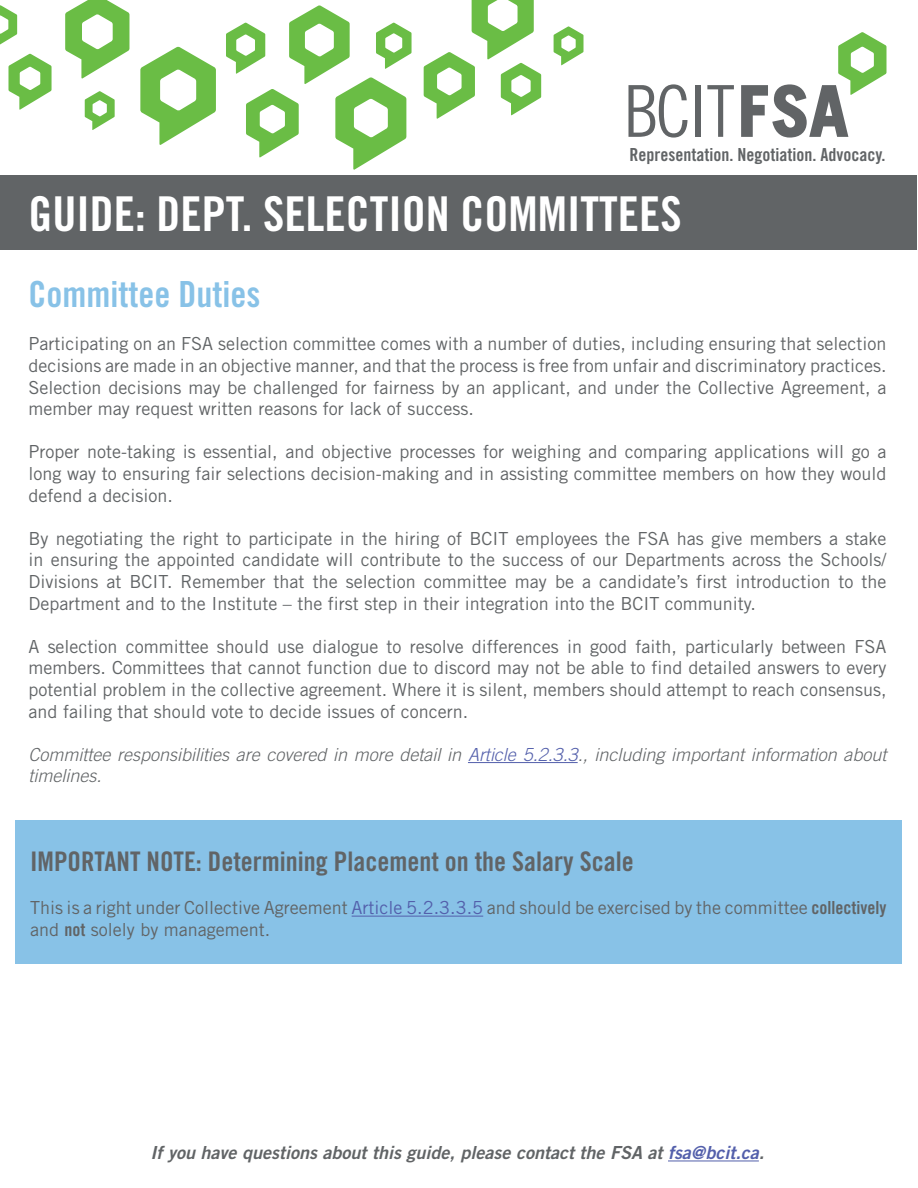
<style>
.page{position:relative;width:918px;height:1188px;background:#fff}
.page>*{position:absolute;margin:0;border:0;box-sizing:border-box;transform-origin:0 0}
.t1{font:48px "Trade Gothic Bold Cond Twenty";color:#fff}
.t2{font:36px "Trade Gothic Bold Cond Twenty";color:#88c2e7}
.t3{font:27px "Trade Gothic Bold Cond Twenty";color:#616466}
.t4{font:18px/21.6px "Trade Gothic";color:#616466;text-align:justify}
.t5{font:italic 300 18px/21.6px "Trade Gothic LT Std";color:#616466}
.t6{font:18px "Trade Gothic LT Std Bd 2 Obl";color:#616466}
.t7{font:18px "Trade Gothic Bold Cond Twenty";color:#616466}
.s1{color:#535fab}
.s2{font-family:"Trade Gothic Bold Cond Twenty"}
</style>
<div class="page">
<svg style="left:65px;top:0;width:64px;height:79px"></svg>
<svg style="left:140px;top:47px;width:76px;height:98px"></svg>
<svg style="left:85px;top:91px;width:30px;height:39px"></svg>
<svg style="left:226px;top:5px;width:186px;height:165px"></svg>
<svg style="left:424px;top:0;width:117px;height:119px"></svg>
<svg style="left:554px;top:26px;width:30px;height:39px"></svg>
<svg style="left:0;top:5px;width:52px;height:105px"></svg>
<svg style="left:741px;top:32px;width:146px;height:106px"></svg>
<div style="left:695px;top:85px;width:6px;height:52px;background:#616466"></div>
<svg style="left:707px;top:85px;width:27px;height:52px"></svg>
<svg style="left:628px;top:84px;width:59px;height:54px"></svg>
<div style="left:0;top:175px;width:916px;height:75px;background:#616466"></div>
<hr style="left:668px;top:1161px;width:91px;height:1px;background:#535fab">
<hr style="left:468px;top:762px;width:110px;height:1px;background:#535fab">
<div style="left:15px;top:820px;width:887px;height:144px;background:#88c2e7"></div>
<hr style="left:352px;top:916px;width:131px;height:1px;background:#535fab">
<p class="t7" style="left:630px;top:143px;width:257px">Representation. Negotiation. Advocacy.</p>
<h1 class="t1" style="left:28px;top:184px;width:655px">GUIDE: DEPT. SELECTION COMMITTEES</h1>
<h2 class="t2" style="left:28px;top:272px;width:233px">Committee Duties</h2>
<p class="t4" style="left:28px;top:333px;width:860px">Participating on an FSA selection committee comes with a number of duties, including ensuring that selection decisions are made in an objective manner, and that the process is free from unfair and discriminatory practices.<br>Selection decisions may be challenged for fairness by an applicant, and under the Collective Agreement, a member may request written reasons for lack of success.</p>
<p class="t4" style="left:28px;top:441px;width:859px">Proper note-taking is essential, and objective processes for weighing and comparing applications will go a long way to ensuring fair selections decision-making and in assisting committee members on how they would defend a decision.</p>
<p class="t4" style="left:28px;top:527px;width:860px">By negotiating the right to participate in the hiring of BCIT employees the FSA has give members a stake in ensuring the appointed candidate will contribute to the success of our Departments across the Schools/ Divisions at BCIT. Remember that the selection committee may be a candidate’s first introduction to the Department and to the Institute – the first step in their integration into the BCIT community.</p>
<p class="t4" style="left:28px;top:635px;width:860px">A selection committee should use dialogue to resolve differences in good faith, particularly between FSA members. Committees that cannot function due to discord may not be able to find detailed answers to every potential problem in the collective agreement. Where it is silent, members should attempt to reach consensus, and failing that should vote to decide issues of concern.</p>
<p class="t5" style="left:28px;top:744px;width:860px">Committee responsibilities are covered in more detail in <span class="s1">Article 5.2.3.3</span>., including important information about timelines.</p>
<h3 class="t3" style="left:30px;top:845px;width:605px">IMPORTANT NOTE: Determining Placement on the Salary Scale</h3>
<p class="t4" style="left:30px;top:897px;width:858px">This is a right under Collective Agreement <span class="s1">Article 5.2.3.3.5</span> and should be exercised by the committee <span class="s2">collectively </span>and <span class="s2">not</span> solely by management.</p>
<p class="t6" style="left:151px;top:1142px;width:615px">If you have questions about this guide, please contact the FSA at <span class="s1">fsa@bcit.ca</span>.</p>
</div>
